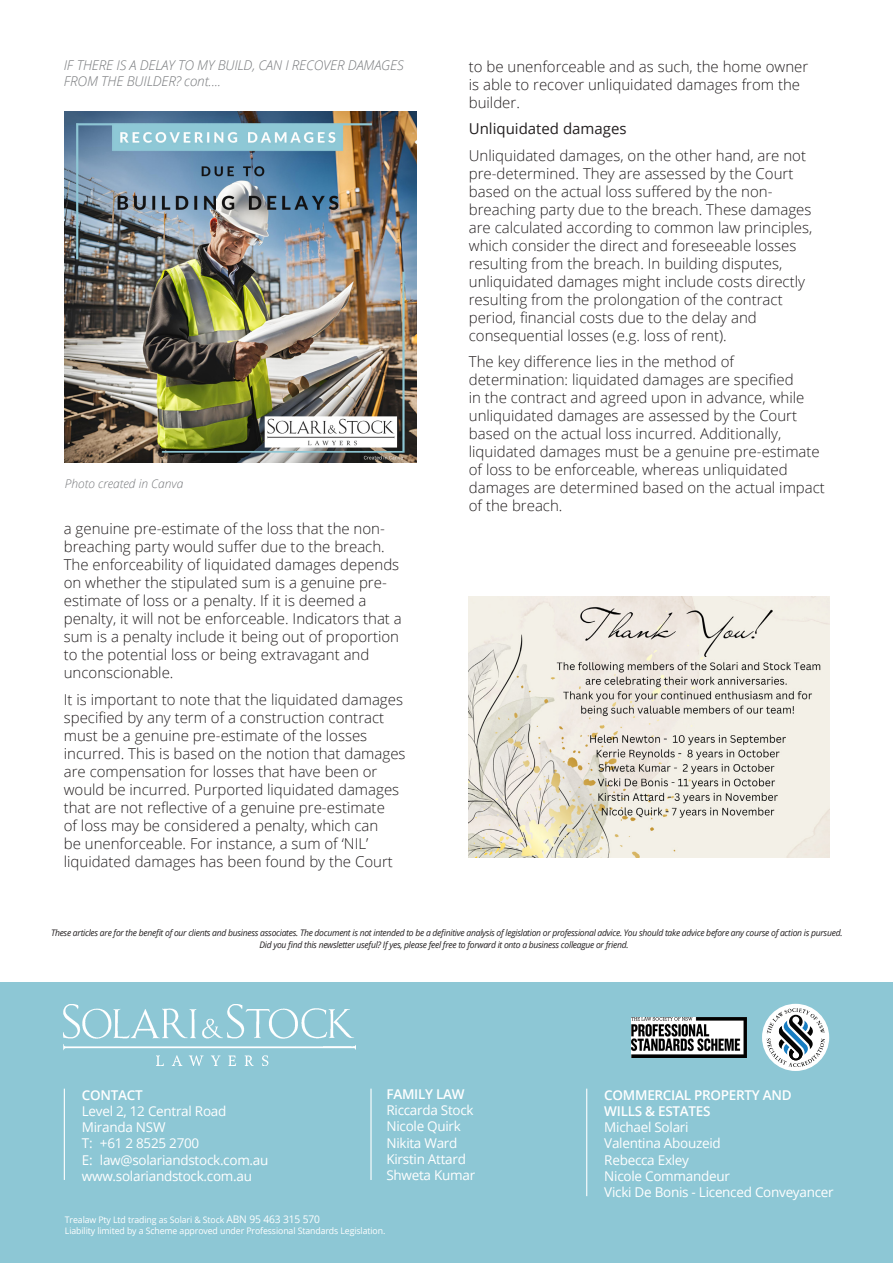
<style>
.page{position:relative;width:893px;height:1263px;background:#fff}
.page>*{position:absolute;margin:0;border:0;box-sizing:border-box;transform-origin:0 0}
.t1{font:300 15px/18px "Open Sans";color:#231f20}
.t2{font:15px "Open Sans";color:#231f20}
.t3{font:13.5px/16.2px "Open Sans";letter-spacing:-.02em;color:#fff}
.t4{font:italic 300 13.5px/16.2px "Open Sans";letter-spacing:-.01em;color:#76787b}
.t5{font:600 13.5px/16.2px "Open Sans";letter-spacing:-.02em;color:#fff}
.t6{font:italic 300 12px "Open Sans";color:#76787b}
.t7{font:italic 9px "Open Sans";letter-spacing:-.03em;color:#231f20;scale:.95 1}
.t8{font:9px "Open Sans";letter-spacing:-.01em;color:#fff}
.s1{font-size:10.5px}
</style>
<div class="page">
<div style="left:0;top:982px;width:893px;height:281px;background:#8dc7d5"></div>
<img style="left:64px;top:1005px;width:291px;height:61px">
<hr style="left:64px;top:1088px;width:1px;height:92px;background:#fff">
<hr style="left:370px;top:1088px;width:2px;height:92px;background:#fff">
<hr style="left:586px;top:1088px;width:1px;height:108px;background:#fff">
<div style="left:762px;top:1004px;width:67px;height:67px;background:#fff;border-radius:50%"></div>
<svg style="left:766px;top:1008px;width:59px;height:59px"></svg>
<img style="left:631px;top:1018px;width:116px;height:39px">
<img style="left:469px;top:596px;width:360px;height:261px">
<img style="left:65px;top:111px;width:352px;height:352px">
<p class="t4" style="left:64px;top:56px;width:342px">IF THERE IS A DELAY TO MY BUILD, CAN I RECOVER DAMAGES<br>FROM THE BUILDER? cont....</p>
<p class="t1" style="left:469px;top:57px;width:341px">to be unenforceable and as such, the home owner is able to recover unliquidated damages from the builder.</p>
<p class="t2" style="left:469px;top:118px;width:159px">Unliquidated damages</p>
<p class="t1" style="left:469px;top:146px;width:345px">Unliquidated damages, on the other hand, are not pre-determined. They are assessed by the Court based on the actual loss suffered by the non&shy;breaching party due to the breach. These damages are calculated according to common law principles, which consider the direct and foreseeable losses resulting from the breach. In building disputes, unliquidated damages might include costs directly resulting from the prolongation of the contract period, financial costs due to the delay and consequential losses (e.g. loss of rent).</p>
<p class="t1" style="left:469px;top:352px;width:358px">The key difference lies in the method of determination: liquidated damages are specified<br>in the contract and agreed upon in advance, while unliquidated damages are assessed by the Court based on the actual loss incurred. Additionally, liquidated damages must be a genuine pre-estimate of loss to be enforceable, whereas unliquidated damages are determined based on the actual impact of the breach.</p>
<p class="t6" style="left:65px;top:475px;width:120px">Photo created in Canva</p>
<p class="t1" style="left:64px;top:519px;width:340px">a genuine pre-estimate of the loss that the non&shy;breaching party would suffer due to the breach.<br>The enforceability of liquidated damages depends on whether the stipulated sum is a genuine pre&shy;estimate of loss or a penalty. If it is deemed a penalty, it will not be enforceable. Indicators that a sum is a penalty include it being out of proportion to the potential loss or being extravagant and unconscionable.</p>
<p class="t1" style="left:64px;top:690px;width:343px">It is important to note that the liquidated damages specified by any term of a construction contract must be a genuine pre-estimate of the losses incurred. This is based on the notion that damages are compensation for losses that have been or would be incurred. Purported liquidated damages that are not reflective of a genuine pre-estimate<br>of loss may be considered a penalty, which can<br>be unenforceable. For instance, a sum of ‘NIL’ liquidated damages has been found by the Court</p>
<p class="t7" style="left:51px;top:927px;width:835px">These articles are for the benefit of our clients and business associates. The document is not intended to be a definitive analysis of legislation or professional advice. You should take advice before any course of action is pursued.</p>
<p class="t7" style="left:259px;top:939px;width:390px">Did you find this newsletter useful? If yes, please feel free to forward it onto a business colleague or friend.</p>
<p class="t5" style="left:82px;top:1086px;width:62px">CONTACT</p>
<p class="t3" style="left:82px;top:1103px;width:146px">Level 2, 12 Central Road</p>
<p class="t3" style="left:82px;top:1119px;width:85px">Miranda NSW</p>
<p class="t3" style="left:82px;top:1135px;width:119px">T: +61 2 8525 2700</p>
<p class="t3" style="left:82px;top:1151px;width:188px">E: law@solariandstock.com.au</p>
<p class="t3" style="left:82px;top:1167px;width:172px">www.solariandstock.com.au</p>
<p class="t5" style="left:386px;top:1086px;width:80px">FAMILY LAW</p>
<p class="t3" style="left:386px;top:1102px;width:89px">Riccarda Stock</p>
<p class="t3" style="left:386px;top:1118px;width:76px">Nicole Quirk</p>
<p class="t3" style="left:386px;top:1134px;width:72px">Nikita Ward</p>
<p class="t3" style="left:386px;top:1150px;width:81px">Kirstin Attard</p>
<p class="t3" style="left:386px;top:1166px;width:90px">Shweta Kumar</p>
<p class="t8" style="left:65px;top:1213px;width:257px">Trealaw Pty Ltd trading as Solari &amp; Stock <span class="s1">ABN 95 463 315 570</span></p>
<p class="t8" style="left:65px;top:1224px;width:322px">Liability limited by a Scheme approved under Professional Standards Legislation.</p>
<p class="t5" style="left:604px;top:1086px;width:189px">COMMERCIAL PROPERTY AND<br>WILLS &amp; ESTATES</p>
<p class="t3" style="left:604px;top:1119px;width:118px">Michael Solari<br>Valentina Abouzeid</p>
<p class="t3" style="left:604px;top:1151px;width:86px">Rebecca Exley</p>
<p class="t3" style="left:604px;top:1167px;width:127px">Nicole Commandeur</p>
<p class="t3" style="left:604px;top:1184px;width:231px">Vicki De Bonis - Licenced Conveyancer</p>
</div>
